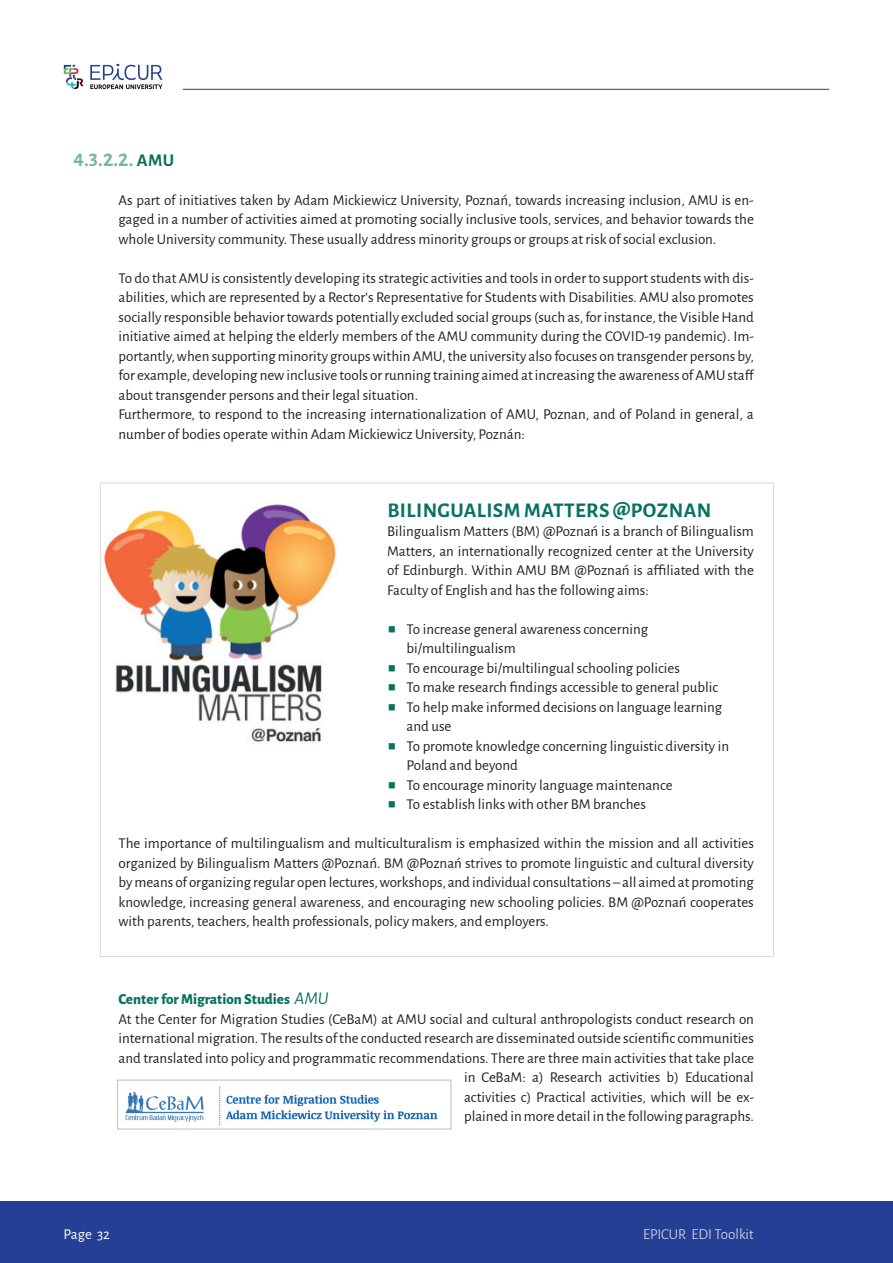
<style>
.page{position:relative;width:893px;height:1263px;background:#fff}
.page>*{position:absolute;margin:0;border:0;box-sizing:border-box;transform-origin:0 0}
.t1{font:700 21px "Alegreya Sans";letter-spacing:.02em;color:#07735c}
.t2{font:700 21px "Alegreya Sans";color:#79b3a7}
.t3{font:15px/19.5px "Alegreya Sans";color:#231f20}
.t4{font:800 15px "Alegreya Sans";color:#07735c}
.t5{font:300 15px "Alegreya Sans";color:#fff}
.t6{font:15px "Alegreya Sans";color:#fff}
.s1{font-size:18px;color:#0b7058}
.s2{color:#07735c}
.s3{font-weight:400;font-style:italic;font-size:18px;color:#0b7058}
</style>
<div class="page">
<div style="left:0;top:1201px;width:893px;height:62px;background:#243f94"></div>
<svg style="left:90px;top:64px;width:72px;height:25px"></svg>
<svg style="left:64px;top:65px;width:20px;height:24px"></svg>
<hr style="left:183px;top:89px;width:646px;height:1px;background:#243f94">
<img style="left:100px;top:482px;width:262px;height:261px">
<img style="left:125px;top:1087px;width:313px;height:39px">
<div style="left:117px;top:1080px;width:334px;height:49px;border:1px solid #bcbdc0"></div>
<h1 class="t2" style="left:74px;top:143px;width:102px">4.3.2.2. <span class="s1">AMU</span></h1>
<p class="t3" style="left:119px;top:189px;width:637px;text-align:justify">As part of initiatives taken by Adam Mickiewicz University, Poznań, towards increasing inclusion, AMU is en&shy;gaged in a number of activities aimed at promoting socially inclusive tools, services, and behavior towards the whole University community. These usually address minority groups or groups at risk of social exclusion.</p>
<p class="t3" style="left:118px;top:267px;width:637px">To do that AMU is consistently developing its strategic activities and tools in order to support students with dis&shy;abilities, which are represented by a Rector‘s Representative for Students with Disabilities. AMU also promotes socially responsible behavior towards potentially excluded social groups (such as, for instance, the Visible Hand initiative aimed at helping the elderly members of the AMU community during the COVID-19 pandemic). Im&shy;portantly, when supporting minority groups within AMU, the university also focuses on transgender persons by, for example, developing newinclusive tools orrunning training aimed atincreasing the awareness of AMUstaff about transgender persons and their legal situation.<br>Furthermore, to respond to the increasing internationalization of AMU, Poznan, and of Poland in general, a number of bodies operate within Adam Mickiewicz University, Poznán:</p>
<h1 class="t1" style="left:387px;top:494px;width:325px">BILINGUALISM MATTERS @POZNAN</h1>
<p class="t3" style="left:387px;top:521px;width:368px;text-align:justify">Bilingualism Matters (BM) @Poznań is a branch of Bilingualism Matters, an internationally recognized center at the University of Edinburgh. Within AMU BM @Poznań is affiliated with the Faculty of English and has the following aims:</p>
<p class="t3" style="left:407px;top:618px;width:243px;text-indent:-19px"><span class="s2">▪</span> To increase general awareness concerning bi/multilingualism</p>
<p class="t3" style="left:387px;top:657px;width:294px"><span class="s2">▪</span> To encourage bi/multilingual schooling policies</p>
<p class="t3" style="left:387px;top:677px;width:333px"><span class="s2">▪</span> To make research findings accessible to general public</p>
<p class="t3" style="left:407px;top:696px;width:317px;text-indent:-19px"><span class="s2">▪</span> To help make informed decisions on language learning and use</p>
<p class="t3" style="left:407px;top:735px;width:324px;text-indent:-19px"><span class="s2">▪</span> To promote knowledge concerning linguistic diversity in<br>Poland and beyond</p>
<p class="t3" style="left:387px;top:774px;width:287px"><span class="s2">▪</span> To encourage minority language maintenance</p>
<p class="t3" style="left:387px;top:794px;width:260px"><span class="s2">▪</span> To establish links with other BM branches</p>
<p class="t3" style="left:118px;top:833px;width:637px;text-align:justify">The importance of multilingualism and multiculturalism is emphasized within the mission and all activities organized by Bilingualism Matters @Poznań. BM @Poznań strives to promote linguistic and cultural diversity by means of organizing regular open lectures, workshops, and individual consultations – all aimed at promoting knowledge, increasing general awareness, and encouraging new schooling policies. BM @Poznań cooperates with parents, teachers, health professionals, policy makers, and employers.</p>
<p class="t4" style="left:118px;top:988px;width:212px">Center for Migration Studies <span class="s3">AMU</span></p>
<p class="t3" style="left:119px;top:1008px;width:637px">At the Center for Migration Studies (CeBaM) at AMU social and cultural anthropologists conduct research on</p>
<p class="t3" style="left:119px;top:1028px;width:637px">international migration. The results ofthe conducted research are disseminated outside scientificcommunities</p>
<p class="t3" style="left:119px;top:1047px;width:637px">and translated into policy and programmatic recommendations. There are three main activities that take place</p>
<p class="t3" style="left:464px;top:1067px;width:291px">in CeBaM: a) Research activities b) Educational</p>
<p class="t3" style="left:464px;top:1086px;width:291px">activities c) Practical activities, which will be ex-</p>
<p class="t3" style="left:464px;top:1106px;width:291px">plained in more detail in the following paragraphs.</p>
<p class="t6" style="left:64px;top:1223px;width:48px">Page 32</p>
<p class="t5" style="left:643px;top:1224px;width:112px">EPICUR EDI Toolkit</p>
</div>
